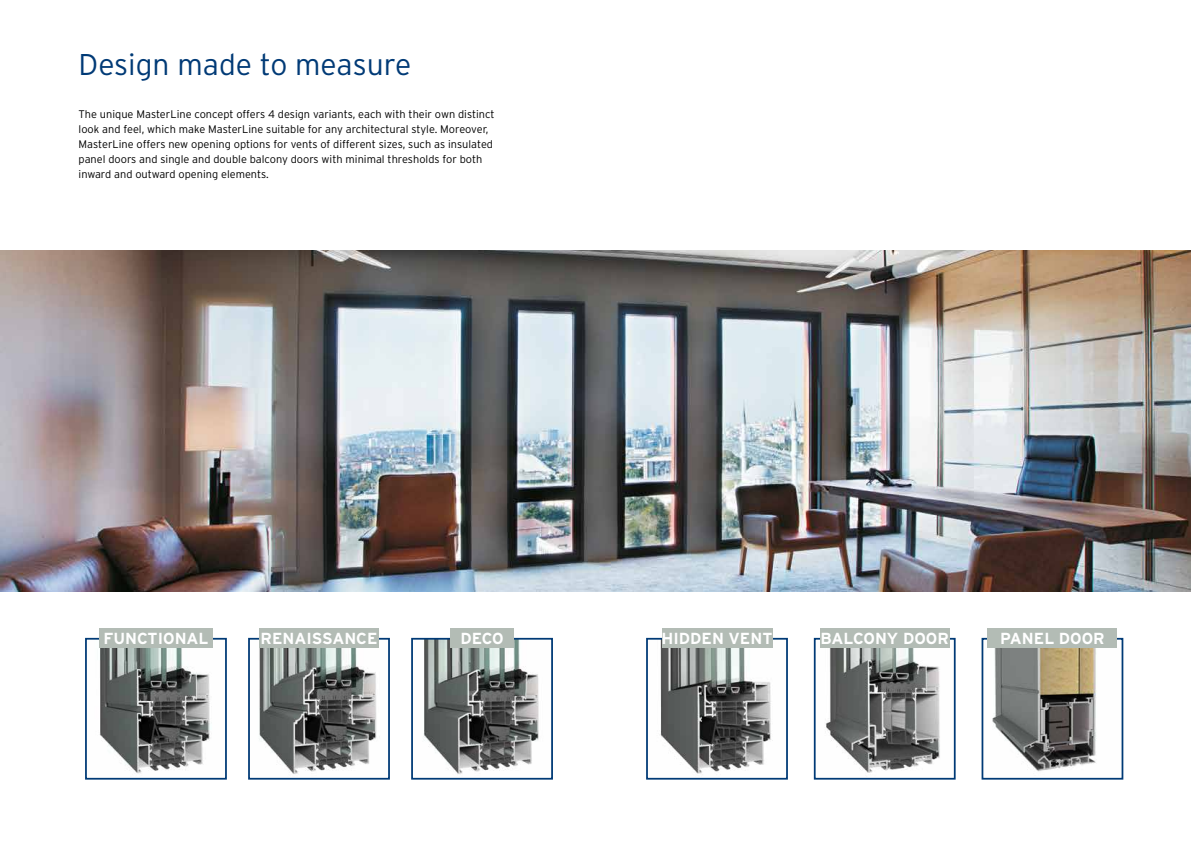
<style>
.page{position:relative;width:1191px;height:842px;background:#fff}
.page>*{position:absolute;margin:0;border:0;box-sizing:border-box;transform-origin:0 0}
.t1{font:300 30px "Interstate Rey";color:#003a76}
.t2{font:700 16px "Interstate Rey";color:#fff}
.t3{font:300 11px/15px "Interstate Rey";color:#000}
</style>
<div class="page">
<img style="left:0;top:251px;width:1191px;height:340px">
<img style="left:99px;top:648px;width:111px;height:126px">
<div style="left:85px;top:638px;width:142px;height:142px;border:2px solid #003a76"></div>
<div style="left:99px;top:628px;width:114px;height:20px;background:#b3bcb5"></div>
<img style="left:259px;top:641px;width:120px;height:133px">
<div style="left:248px;top:638px;width:142px;height:142px;border:2px solid #003a76"></div>
<div style="left:259px;top:628px;width:119px;height:20px;background:#b3bcb5"></div>
<img style="left:423px;top:641px;width:116px;height:133px">
<div style="left:411px;top:638px;width:142px;height:142px;border:2px solid #003a76"></div>
<div style="left:450px;top:628px;width:64px;height:20px;background:#b3bcb5"></div>
<img style="left:660px;top:641px;width:113px;height:133px">
<div style="left:646px;top:638px;width:142px;height:142px;border:2px solid #003a76"></div>
<div style="left:661px;top:628px;width:111px;height:20px;background:#b3bcb5"></div>
<img style="left:826px;top:641px;width:124px;height:132px">
<div style="left:814px;top:638px;width:141px;height:142px;border:2px solid #003a76"></div>
<div style="left:820px;top:628px;width:129px;height:20px;background:#b3bcb5"></div>
<img style="left:992px;top:648px;width:105px;height:124px">
<div style="left:981px;top:638px;width:142px;height:142px;border:2px solid #003a76"></div>
<div style="left:987px;top:628px;width:130px;height:20px;background:#b3bcb5"></div>
<h1 class="t1" style="left:79px;top:46px;width:334px">Design made to measure</h1>
<p class="t3" style="left:79px;top:106px;width:417px">The unique MasterLine concept offers 4 design variants, each with their own distinct look and feel, which make MasterLine suitable for any architectural style. Moreover, MasterLine offers new opening options for vents of different sizes, such as insulated panel doors and single and double balcony doors with minimal thresholds for both inward and outward opening elements.</p>
<h2 class="t2" style="left:103px;top:629px;width:107px">FUNCTIONAL</h2>
<h2 class="t2" style="left:260px;top:629px;width:118px">RENAISSANCE</h2>
<h2 class="t2" style="left:460px;top:629px;width:45px">DECO</h2>
<h2 class="t2" style="left:661px;top:629px;width:112px">HIDDEN VENT</h2>
<h2 class="t2" style="left:820px;top:629px;width:130px">BALCONY DOOR</h2>
<h2 class="t2" style="left:1000px;top:629px;width:106px">PANEL DOOR</h2>
</div>
